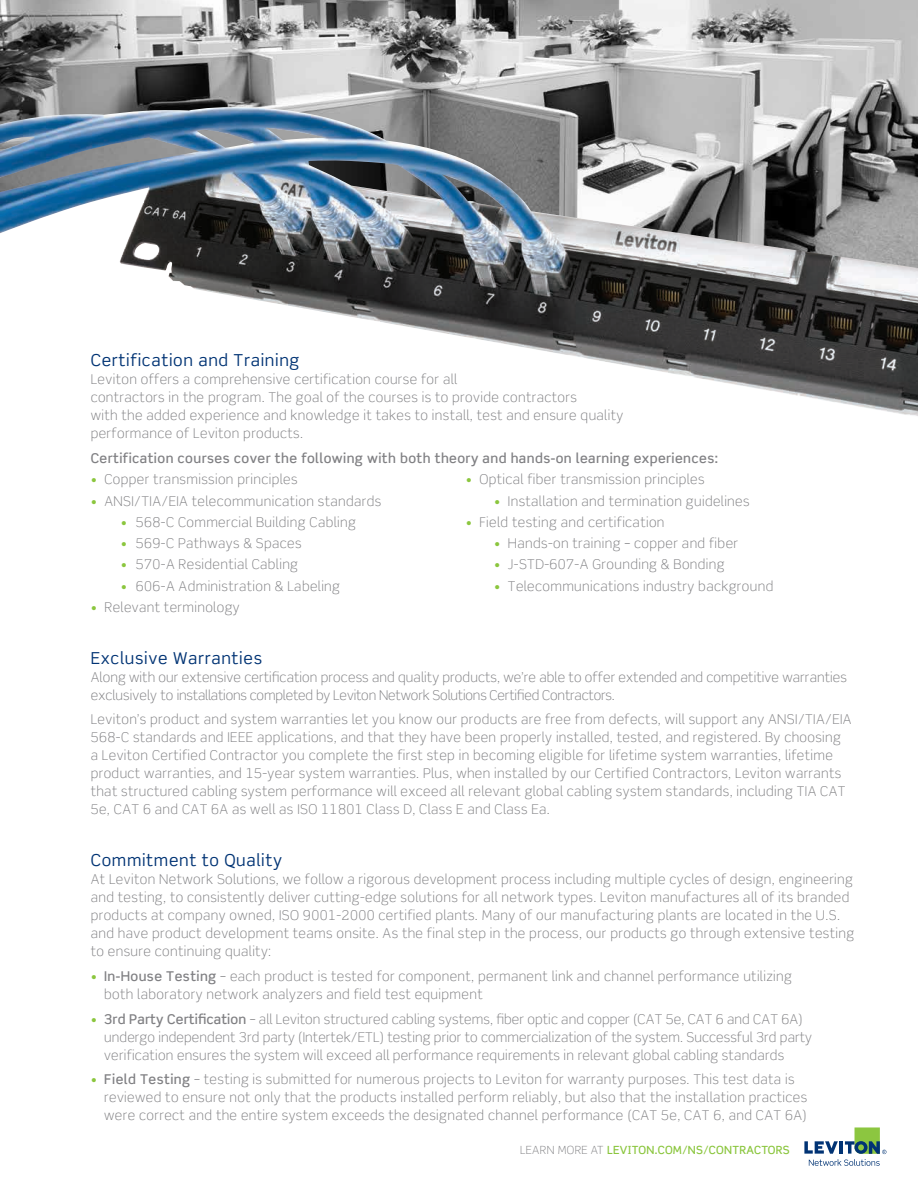
<style>
.page{position:relative;width:918px;height:1188px;background:#fff}
.page>*{position:absolute;margin:0;border:0;box-sizing:border-box;transform-origin:0 0}
.t1{font:16.5px "Scene";letter-spacing:.04em;color:#013374}
.t2{font:300 13.5px/18px "Scene";letter-spacing:.03em;color:#808083}
.t3{font:300 13.5px/18px "Scene";letter-spacing:.01em;color:#808083}
.t4{font:500 13.5px "Scene";letter-spacing:.03em;color:#808083}
.t5{font:500 11.25px "Scene Alt";letter-spacing:.03em;color:#8bc63e}
.s1{color:#8bc63e}
.s2{font-family:"Scene Alt"}
.s3{font-weight:500}
.s4{font-family:"Scene Alt";font-weight:500}
.s5{font-weight:300;color:#808083}
</style>
<div class="page">
<svg style="left:804px;top:1127px;width:83px;height:39px"></svg>
<img style="left:0;top:0;width:918px;height:107px">
<img style="left:0;top:107px;width:918px;height:309px">
<p class="t1" style="left:91px;top:350px;width:210px">Certification and Training</p>
<p class="t2" style="left:91px;top:371px;width:534px">Leviton offers a comprehensive certification course for all<br>contractors in the program. The goal of the courses is to provide contractors<br>with the added experience and knowledge it takes to install, test and ensure quality performance of Leviton products.</p>
<p class="t4" style="left:91px;top:450px;width:629px">Certification courses cover the following with both theory and hands-on learning experiences:</p>
<p class="t2" style="left:91px;top:471px;width:208px"><span class="s1">•</span> Copper transmission principles</p>
<p class="t2" style="left:466px;top:471px;width:240px"><span class="s1">•</span> Optical fiber transmission principles</p>
<p class="t2" style="left:91px;top:492px;width:292px"><span class="s1">•</span> ANSI/TIA/EIA telecommunication standards</p>
<p class="t2" style="left:494px;top:492px;width:257px"><span class="s1">•</span> Installation and termination guidelines</p>
<p class="t2" style="left:121px;top:513px;width:237px"><span class="s1">•</span> <span class="s2">568</span>-C Commercial Building Cabling</p>
<p class="t2" style="left:466px;top:513px;width:200px"><span class="s1">•</span> Field testing and certification</p>
<p class="t2" style="left:121px;top:534px;width:182px"><span class="s1">•</span> <span class="s2">569</span>-C Pathways &amp; Spaces</p>
<p class="t2" style="left:494px;top:534px;width:245px"><span class="s1">•</span> Hands-on training – copper and fiber</p>
<p class="t2" style="left:121px;top:556px;width:179px"><span class="s1">•</span> <span class="s2">570</span>-A Residential Cabling</p>
<p class="t2" style="left:494px;top:556px;width:232px"><span class="s1">•</span> J-STD-<span class="s2">607</span>-A Grounding &amp; Bonding</p>
<p class="t2" style="left:121px;top:577px;width:221px"><span class="s1">•</span> <span class="s2">606</span>-A Administration &amp; Labeling</p>
<p class="t2" style="left:494px;top:577px;width:281px"><span class="s1">•</span> Telecommunications industry background</p>
<p class="t2" style="left:91px;top:598px;width:150px"><span class="s1">•</span> Relevant terminology</p>
<p class="t1" style="left:91px;top:647px;width:173px">Exclusive Warranties</p>
<p class="t3" style="left:91px;top:668px;width:758px">Along with our extensive certification process and quality products, we’re able to offer extended and competitive warranties exclusively to installations completed by Leviton Network Solutions Certified Contractors.</p>
<p class="t2" style="left:91px;top:711px;width:762px">Leviton’s product and system warranties let you know our products are free from defects, will support any ANSI/TIA/EIA <span class="s2">568</span>-C standards and IEEE applications, and that they have been properly installed, tested, and registered. By choosing<br>a Leviton Certified Contractor you complete the first step in becoming eligible for lifetime system warranties, lifetime product warranties, and <span class="s2">15</span>-year system warranties. Plus, when installed by our Certified Contractors, Leviton warrants that structured cabling system performance will exceed all relevant global cabling system standards, including TIA CAT <span class="s2">5</span>e, CAT <span class="s2">6</span> and <span class="s2">CAT 6A</span> as well as ISO <span class="s2">11801</span> Class D, Class E and Class Ea.</p>
<p class="t1" style="left:91px;top:850px;width:193px">Commitment to Quality</p>
<p class="t2" style="left:91px;top:870px;width:765px">At Leviton Network Solutions, we follow a rigorous development process including multiple cycles of design, engineering and testing, to consistently deliver cutting-edge solutions for all network types. Leviton manufactures all of its branded products at company owned, ISO <span class="s2">9001-2000</span> certified plants. Many of our manufacturing plants are located in the U.S. and have product development teams onsite. As the final step in the process, our products go through extensive testing to ensure continuing quality:</p>
<p class="t2" style="left:104px;top:967px;width:689px;text-indent:-14px"><span class="s1">•</span> <span class="s3">In-House Testing</span> – each product is tested for component, permanent link and channel performance utilizing both laboratory network analyzers and field test equipment</p>
<p class="t3" style="left:104px;top:1010px;width:709px;text-indent:-14px"><span class="s1">•</span> <span class="s4">3</span><span class="s3">rd Party Certification</span> – all Leviton structured cabling systems, fiber optic and copper (CAT <span class="s2">5</span>e, CAT <span class="s2">6</span> and CAT <span class="s2">6</span>A) undergo independent <span class="s2">3</span>rd party (Intertek/ETL) testing prior to commercialization of the system. Successful <span class="s2">3</span>rd party verification ensures the system will exceed all performance requirements in relevant global cabling standards</p>
<p class="t2" style="left:104px;top:1071px;width:705px;text-indent:-14px"><span class="s1">•</span> <span class="s3">Field Testing</span> – testing is submitted for numerous projects to Leviton for warranty purposes. This test data is reviewed to ensure not only that the products installed perform reliably, but also that the installation practices were correct and the entire system exceeds the designated channel performance (CAT <span class="s2">5</span>e, CAT <span class="s2">6</span>, and CAT <span class="s2">6</span>A)</p>
<p class="t5" style="left:520px;top:1143px;width:271px"><span class="s5">LEARN MORE AT</span> LEVITON.COM/NS/CONTRACTORS</p>
</div>
